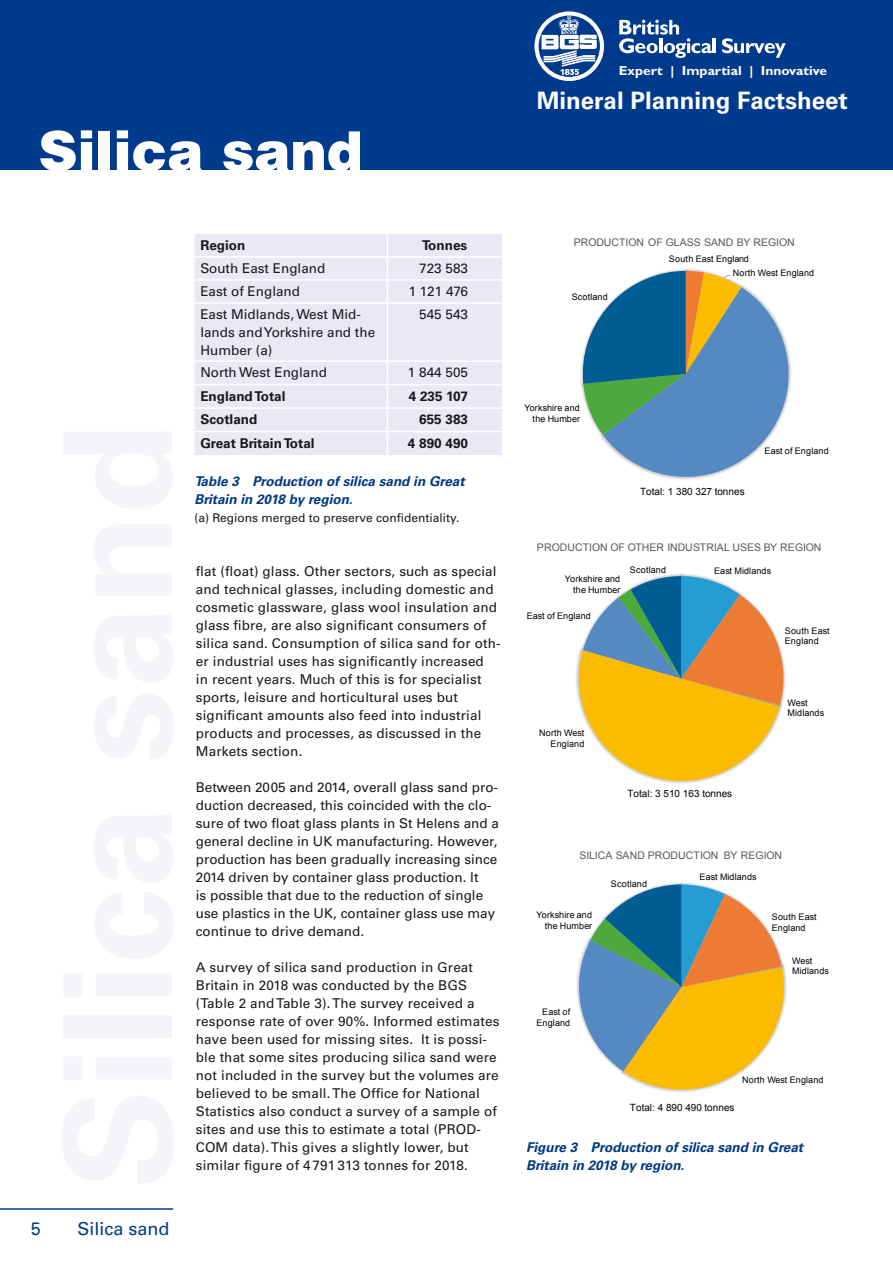
<style>
.page{position:relative;width:893px;height:1263px;background:#fff}
.page>*{position:absolute;margin:0;border:0;box-sizing:border-box;transform-origin:0 0}
.t1{font:900 54px "Helvetica";color:#fff}
.t2{font:700 24px "Univers";color:#fff}
.t3{font:18px "Univers";color:#003a8c}
.t4{font:13.5px/18px "Univers";letter-spacing:.01em;color:#1a171c}
.t5{font:italic 700 13.5px/18px "Univers";color:#003883}
.t6{font:700 13.5px "Univers";color:#1a171c}
.t7{font:700 13.05px "Gill Sans";color:#fff;scale:1.05 1}
.t8{font:12px "Univers";color:#1a171c}
.t9{font:10.5px "Arial";letter-spacing:-.005em;color:#595859}
.t10{font:9.9px "Arial";color:#010000}
.t11{font:9px/10.8px "Arial";letter-spacing:.01em;color:#010000}
</style>
<div class="page">
<hr style="left:0;top:1208px;width:173px;height:2px;background:#003a8c">
<div style="left:0;top:0;width:893px;height:170px;background:#003a8c"></div>
<hr style="left:713px;top:39px;width:3px;height:14px;background:#fff">
<svg style="left:722px;top:38px;width:64px;height:20px"></svg>
<svg style="left:619px;top:20px;width:93px;height:38px"></svg>
<svg style="left:541px;top:16px;width:56px;height:59px"></svg>
<div style="left:534px;top:11px;width:70px;height:70px;border:4px solid #fff;border-radius:50%"></div>
<div style="left:194px;top:234px;width:308px;height:221px;background:#e9e9f3"></div>
<hr style="left:194px;top:256px;width:193px;height:2px;background:#fff">
<hr style="left:194px;top:279px;width:193px;height:2px;background:#fff">
<hr style="left:194px;top:302px;width:193px;height:2px;background:#fff">
<hr style="left:194px;top:360px;width:193px;height:2px;background:#fff">
<hr style="left:194px;top:384px;width:193px;height:1px;background:#fff">
<hr style="left:194px;top:407px;width:193px;height:2px;background:#fff">
<svg style="left:387px;top:234px;width:1px;height:68px"></svg>
<hr style="left:387px;top:304px;width:1px;height:56px;background:#fff">
<hr style="left:387px;top:256px;width:115px;height:2px;background:#fff">
<hr style="left:387px;top:279px;width:115px;height:2px;background:#fff">
<hr style="left:387px;top:302px;width:115px;height:2px;background:#fff">
<hr style="left:387px;top:360px;width:115px;height:2px;background:#fff">
<hr style="left:387px;top:384px;width:115px;height:1px;background:#fff">
<hr style="left:387px;top:407px;width:115px;height:2px;background:#fff">
<hr style="left:194px;top:431px;width:193px;height:1px;background:#fff">
<svg style="left:387px;top:362px;width:1px;height:93px"></svg>
<hr style="left:387px;top:431px;width:115px;height:1px;background:#fff">
<svg style="left:576px;top:884px;width:211px;height:208px"></svg>
<img style="left:662px;top:573px;width:23px;height:3px">
<svg style="left:576px;top:576px;width:210px;height:208px"></svg>
<svg style="left:581px;top:271px;width:210px;height:209px"></svg>
<h1 class="t1" style="left:39px;top:116px;width:325px">Silica sand</h1>
<p class="t7" style="left:619px;top:63px;width:200px">Expert | Impartial | Innovative</p>
<h2 class="t2" style="left:537px;top:86px;width:312px">Mineral Planning Factsheet</h2>
<h3 class="t3" style="left:31px;top:1218px;width:12px">5</h3>
<h3 class="t3" style="left:77px;top:1218px;width:94px">Silica sand</h3>
<p class="t6" style="left:200px;top:237px;width:47px">Region</p>
<p class="t6" style="left:422px;top:237px;width:47px">Tonnes</p>
<p class="t4" style="left:200px;top:259px;width:126px">South East England</p>
<p class="t4" style="left:419px;top:259px;width:50px">723 583</p>
<p class="t4" style="left:200px;top:282px;width:101px">East of England</p>
<p class="t4" style="left:409px;top:282px;width:61px">1 121 476</p>
<p class="t4" style="left:200px;top:305px;width:176px">East Midlands, West Mid&shy;lands and Yorkshire and the<br>Humber (a)</p>
<p class="t4" style="left:419px;top:305px;width:50px">545 543</p>
<p class="t4" style="left:200px;top:363px;width:128px">North West England</p>
<p class="t4" style="left:408px;top:363px;width:62px">1 844 505</p>
<p class="t6" style="left:200px;top:388px;width:87px">England Total</p>
<p class="t6" style="left:409px;top:388px;width:61px">4 235 107</p>
<p class="t6" style="left:200px;top:411px;width:59px">Scotland</p>
<p class="t6" style="left:419px;top:411px;width:50px">655 383</p>
<p class="t6" style="left:200px;top:435px;width:116px">Great Britain Total</p>
<p class="t6" style="left:408px;top:435px;width:62px">4 890 490</p>
<p class="t5" style="left:194px;top:472px;width:272px">Table 3 Production of silica sand in Great<br>Britain in 2018 by region.</p>
<p class="t8" style="left:194px;top:511px;width:267px">(a) Regions merged to preserve confidentiality.</p>
<p class="t4" style="left:196px;top:562px;width:306px">flat (float) glass. Other sectors, such as special and technical glasses, including domestic and cosmetic glassware, glass wool insulation and glass fibre, are also significant consumers of silica sand. Consumption of silica sand for oth&shy;er industrial uses has significantly increased<br>in recent years. Much of this is for specialist sports, leisure and horticultural uses but significant amounts also feed into industrial products and processes, as discussed in the Markets section.</p>
<p class="t4" style="left:196px;top:778px;width:305px">Between 2005 and 2014, overall glass sand pro&shy;duction decreased, this coincided with the clo&shy;sure of two float glass plants in St Helens and a general decline in UK manufacturing. However, production has been gradually increasing since 2014 driven by container glass production. It<br>is possible that due to the reduction of single use plastics in the UK, container glass use may continue to drive demand.</p>
<p class="t4" style="left:196px;top:958px;width:305px">A survey of silica sand production in Great Britain in 2018 was conducted by the BGS (Table 2 and Table 3). The survey received a response rate of over 90%. Informed estimates have been used for missing sites. It is possi&shy;ble that some sites producing silica sand were not included in the survey but the volumes are believed to be small. The Office for National Statistics also conduct a survey of a sample of sites and use this to estimate a total (PROD-COM data). This gives a slightly lower, but similar figure of 4 791 313 tonnes for 2018.</p>
<p class="t9" style="left:574px;top:235px;width:222px">PRODUCTION OF GLASS SAND BY REGION</p>
<p class="t11" style="left:572px;top:291px;width:38px">Scotland</p>
<p class="t11" style="left:733px;top:252px;width:83px;line-height:13.4px;text-indent:-64px">South East England<br>North West England</p>
<p class="t11" style="left:524px;top:403px;width:57px;text-align:right">Yorkshire and the Humber</p>
<p class="t10" style="left:640px;top:485px;width:106px">Total: 1 380 327 tonnes</p>
<p class="t11" style="left:765px;top:446px;width:66px">East of England</p>
<p class="t9" style="left:537px;top:540px;width:286px">PRODUCTION OF OTHER INDUSTRIAL USES BY REGION</p>
<p class="t11" style="left:565px;top:573px;width:57px;text-align:right">Yorkshire and the Humber</p>
<p class="t11" style="left:527px;top:610px;width:66px">East of England</p>
<p class="t11" style="left:630px;top:564px;width:38px">Scotland</p>
<p class="t11" style="left:714px;top:566px;width:59px">East Midlands</p>
<p class="t11" style="left:785px;top:625px;width:46px">South East<br>England</p>
<p class="t11" style="left:539px;top:728px;width:47px;text-align:right">North West<br>England</p>
<p class="t10" style="left:627px;top:787px;width:106px">Total: 3 510 163 tonnes</p>
<p class="t11" style="left:788px;top:697px;width:38px">West<br>Midlands</p>
<p class="t9" style="left:580px;top:849px;width:204px">SILICA SAND PRODUCTION BY REGION</p>
<p class="t11" style="left:537px;top:910px;width:57px;text-align:right">Yorkshire and the Humber</p>
<p class="t11" style="left:611px;top:878px;width:38px">Scotland</p>
<p class="t11" style="left:536px;top:1006px;width:35px;text-align:right">East of<br>England</p>
<p class="t11" style="left:700px;top:872px;width:59px">East Midlands</p>
<p class="t11" style="left:772px;top:911px;width:46px">South East<br>England</p>
<p class="t11" style="left:792px;top:955px;width:38px">West<br>Midlands</p>
<p class="t10" style="left:630px;top:1101px;width:106px">Total: 4 890 490 tonnes</p>
<p class="t11" style="left:742px;top:1075px;width:83px">North West England</p>
<p class="t5" style="left:526px;top:1138px;width:279px">Figure 3 Production of silica sand in Great<br>Britain in 2018 by region.</p>
</div>
